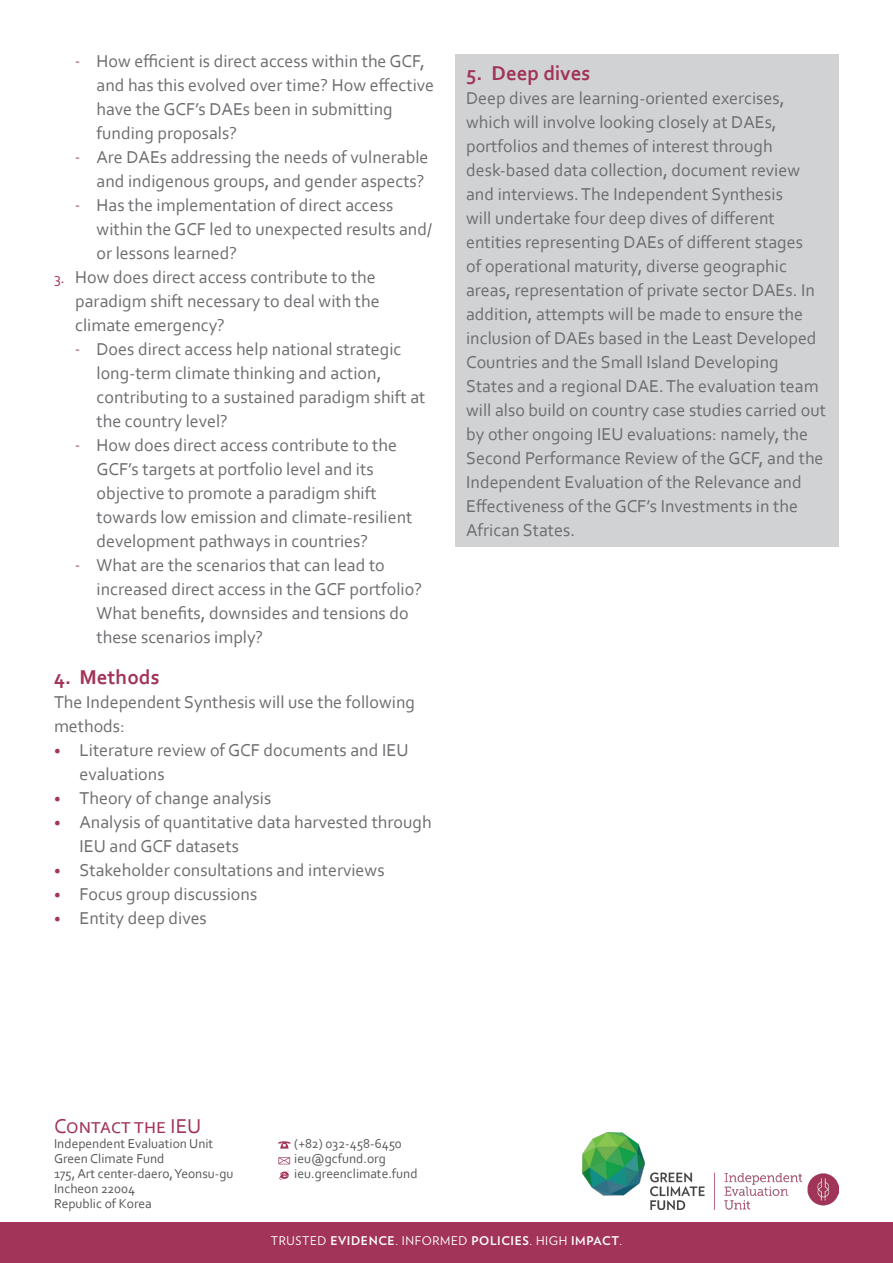
<style>
.page{position:relative;width:893px;height:1263px;background:#fff}
.page>*{position:absolute;margin:0;border:0;box-sizing:border-box;transform-origin:0 0}
.t1{font:700 21px "Corbel";color:#a13458}
.Paragraph_Style_1{font:21px "Corbel";color:#a13458}
.t2{font:18px/24px "Corbel";color:#6c6d70}
.Contacts{font:13.5px "Corbel";color:#57585a}
.t3{font:12px "Verlag";letter-spacing:.05em;color:#fff}
.s1{font-size:15px;color:#a13458}
.s2{font-weight:700}
</style>
<div class="page">
<div style="left:0;top:1223px;width:893px;height:40px;background:#a13458"></div>
<img style="left:582px;top:1133px;width:256px;height:76px">
<div style="left:455px;top:54px;width:384px;height:493px;background:#d1d2d4"></div>
<svg style="left:278px;top:1141px;width:13px;height:7px"></svg>
<svg style="left:278px;top:1157px;width:12px;height:7px"></svg>
<svg style="left:279px;top:1170px;width:11px;height:10px"></svg>
<p class="t2" style="left:97px;top:49px;width:339px">How efficient is direct access within the GCF, and has this evolved over time? How effective have the GCF’s DAEs been in submitting funding proposals?</p>
<p class="t2" style="left:97px;top:145px;width:333px">Are DAEs addressing the needs of vulnerable and indigenous groups, and gender aspects?</p>
<p class="t2" style="left:97px;top:193px;width:337px">Has the implementation of direct access within the GCF led to unexpected results and/ or lessons learned?</p>
<p class="t2" style="left:75px;top:265px;width:306px;text-indent:-21px"><span class="s1">3.</span> How does direct access contribute to the paradigm shift necessary to deal with the climate emergency?</p>
<p class="t2" style="left:97px;top:337px;width:330px">Does direct access help national strategic long-term climate thinking and action, contributing to a sustained paradigm shift at the country level?</p>
<p class="t2" style="left:97px;top:433px;width:317px">How does direct access contribute to the GCF’s targets at portfolio level and its objective to promote a paradigm shift towards low emission and climate-resilient development pathways in countries?</p>
<p class="t2" style="left:97px;top:553px;width:327px">What are the scenarios that can lead to increased direct access in the GCF portfolio?<br>What benefits, downsides and tensions do these scenarios imply?</p>
<p class="t1" style="left:54px;top:664px;width:107px">4. Methods</p>
<p class="t2" style="left:54px;top:689px;width:363px">The Independent Synthesis will use the following methods:</p>
<p class="t2" style="left:80px;top:737px;width:330px;text-indent:-26px"><span class="s1">•</span> Literature review of GCF documents and IEU evaluations</p>
<p class="t2" style="left:54px;top:785px;width:219px"><span class="s1">•</span> Theory of change analysis</p>
<p class="t2" style="left:80px;top:809px;width:354px;text-indent:-26px"><span class="s1">•</span> Analysis of quantitative data harvested through<br>IEU and GCF datasets</p>
<p class="t2" style="left:54px;top:857px;width:332px"><span class="s1">•</span> Stakeholder consultations and interviews</p>
<p class="t2" style="left:54px;top:881px;width:205px"><span class="s1">•</span> Focus group discussions</p>
<p class="t2" style="left:54px;top:905px;width:154px"><span class="s1">•</span> Entity deep dives</p>
<p class="t1" style="left:466px;top:60px;width:126px">5. Deep dives</p>
<p class="t2" style="left:466px;top:86px;width:361px">Deep dives are learning-oriented exercises, which will involve looking closely at DAEs, portfolios and themes of interest through desk-based data collection, document review and interviews. The Independent Synthesis<br>will undertake four deep dives of different entities representing DAEs of different stages<br>of operational maturity, diverse geographic areas, representation of private sector DAEs. In addition, attempts will be made to ensure the inclusion of DAEs based in the Least Developed Countries and the Small Island Developing States and a regional DAE. The evaluation team will also build on country case studies carried out by other ongoing IEU evaluations: namely, the Second Performance Review of the GCF, and the Independent Evaluation of the Relevance and Effectiveness of the GCF’s Investments in the African States.</p>
<p class="Paragraph_Style_1" style="left:54px;top:1113px;width:149px">Contact the IEU</p>
<p class="Contacts" style="left:54px;top:1135px;width:161px">Independent Evaluation Unit</p>
<p class="Contacts" style="left:54px;top:1150px;width:112px">Green Climate Fund</p>
<p class="Contacts" style="left:54px;top:1165px;width:181px">175, Art center-daero, Yeonsu-gu</p>
<p class="Contacts" style="left:54px;top:1180px;width:83px">Incheon 22004</p>
<p class="Contacts" style="left:54px;top:1195px;width:99px">Republic of Korea</p>
<p class="Contacts" style="left:294px;top:1135px;width:109px">(+82) 032-458-6450</p>
<p class="Contacts" style="left:294px;top:1150px;width:93px">ieu@gcfund.org</p>
<p class="Contacts" style="left:294px;top:1165px;width:125px">ieu.greenclimate.fund</p>
<p class="t3" style="left:271px;top:1231px;width:353px">TRUSTED <span class="s2">EVIDENCE</span>. INFORMED <span class="s2">POLICIES</span>. HIGH <span class="s2">IMPACT</span>.</p>
</div>
